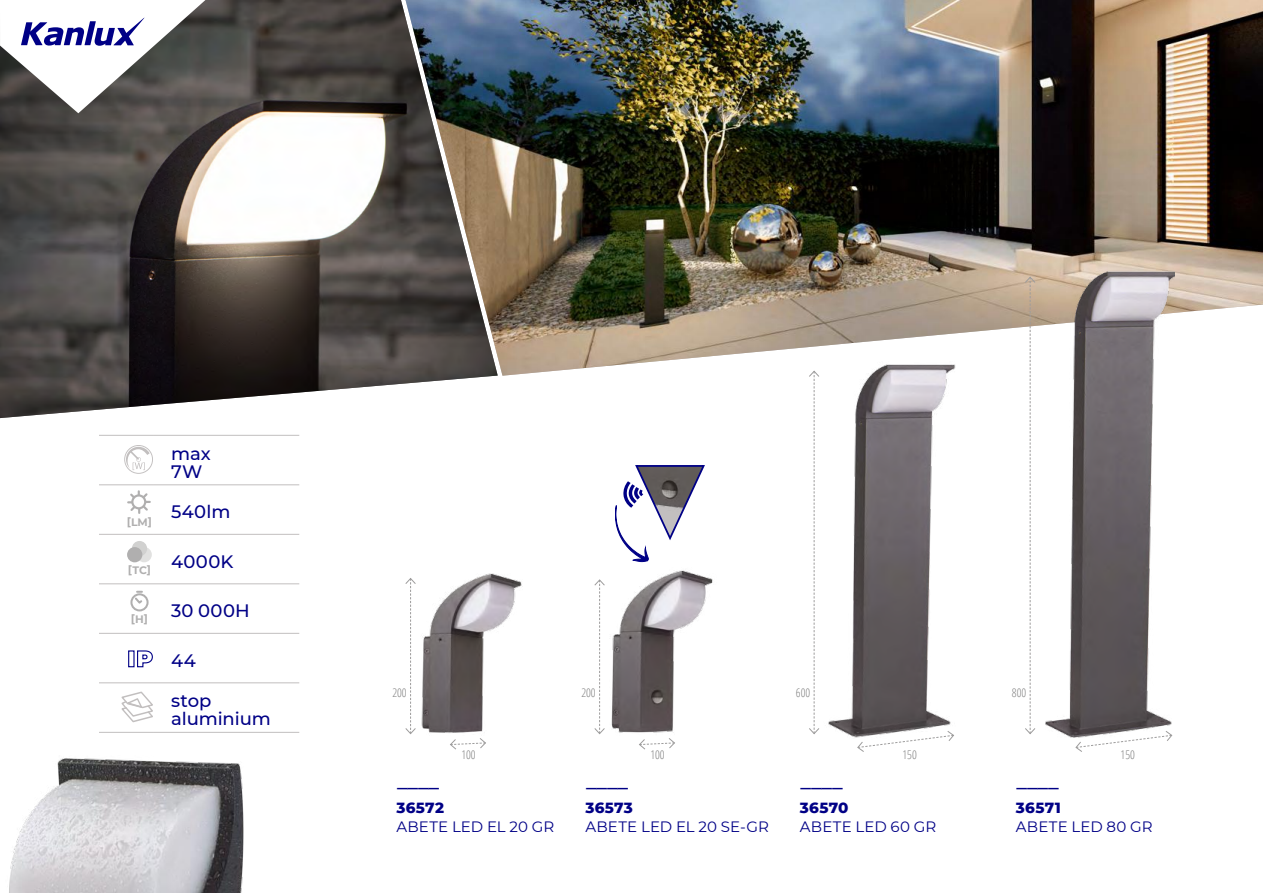
<style>
.page{position:relative;width:1263px;height:893px;background:#fff}
.page>*{position:absolute;margin:0;border:0;box-sizing:border-box;transform-origin:0 0}
.t1{font:500 18px/18px "Montserrat";letter-spacing:.01em;color:#000086}
.t2{font:15px "Montserrat";letter-spacing:.01em;color:#000086}
.t3{font:800 15px "Montserrat";letter-spacing:.015em;color:#000086}
.t4{font:700 15px "Montserrat";color:#000086}
.t5{font:300 condensed 12px "Open Sans";color:#808080}
.t6{font:700 10.8px "Montserrat";color:#9d9c9c}
</style>
<div class="page">
<img style="left:0;top:0;width:492px;height:418px">
<img style="left:405px;top:0;width:858px;height:376px">
<svg style="left:0;top:0;width:205px;height:113px"></svg>
<hr style="left:99px;top:435px;width:54px;height:1px;background:#c2bfbf">
<hr style="left:153px;top:435px;width:146px;height:1px;background:#c2bfbf">
<hr style="left:99px;top:485px;width:54px;height:1px;background:#c2bfbf">
<hr style="left:153px;top:485px;width:146px;height:1px;background:#c2bfbf">
<hr style="left:99px;top:534px;width:54px;height:1px;background:#c2bfbf">
<hr style="left:153px;top:534px;width:146px;height:1px;background:#c2bfbf">
<hr style="left:99px;top:584px;width:54px;height:1px;background:#c2bfbf">
<hr style="left:153px;top:584px;width:146px;height:1px;background:#c2bfbf">
<hr style="left:99px;top:633px;width:54px;height:1px;background:#c2bfbf">
<hr style="left:153px;top:633px;width:146px;height:1px;background:#c2bfbf">
<hr style="left:99px;top:683px;width:54px;height:1px;background:#c2bfbf">
<hr style="left:153px;top:683px;width:146px;height:1px;background:#c2bfbf">
<hr style="left:99px;top:732px;width:54px;height:1px;background:#c2bfbf">
<hr style="left:153px;top:732px;width:146px;height:1px;background:#c2bfbf">
<svg style="left:124px;top:445px;width:29px;height:29px"></svg>
<svg style="left:128px;top:491px;width:22px;height:22px"></svg>
<div style="left:137px;top:547px;width:15px;height:15px;background:#e1e1e0;border-radius:50%"></div>
<div style="left:132px;top:541px;width:15px;height:15px;background:#d1d1d0;border-radius:50%"></div>
<div style="left:127px;top:547px;width:15px;height:15px;background:#b0afaf;border-radius:50%"></div>
<svg style="left:130px;top:590px;width:19px;height:22px"></svg>
<div style="left:128px;top:650px;width:7px;height:17px;border:1px solid #000086"></div>
<svg style="left:137px;top:650px;width:16px;height:18px"></svg>
<svg style="left:121px;top:691px;width:32px;height:32px"></svg>
<img style="left:421px;top:573px;width:102px;height:160px">
<svg style="left:405px;top:578px;width:11px;height:157px"></svg>
<svg style="left:450px;top:738px;width:36px;height:12px"></svg>
<svg style="left:639px;top:738px;width:36px;height:12px"></svg>
<img style="left:611px;top:562px;width:102px;height:171px">
<svg style="left:594px;top:579px;width:11px;height:156px"></svg>
<img style="left:801px;top:308px;width:157px;height:430px">
<svg style="left:808px;top:370px;width:12px;height:365px"></svg>
<svg style="left:857px;top:730px;width:97px;height:22px"></svg>
<svg style="left:1075px;top:742px;width:47px;height:10px"></svg>
<img style="left:1017px;top:252px;width:157px;height:490px">
<svg style="left:1024px;top:276px;width:12px;height:459px"></svg>
<svg style="left:615px;top:465px;width:90px;height:97px"></svg>
<img style="left:9px;top:758px;width:235px;height:135px">
<p class="t1" style="left:171px;top:444px;width:41px">max<br>7W</p>
<p class="t1" style="left:127px;top:502px;width:105px"><sub>[LM]</sub> 540lm</p>
<p class="t1" style="left:128px;top:552px;width:107px"><sub>[TC]</sub> 4000K</p>
<p class="t6" style="left:131px;top:612px;width:19px">[H]</p>
<p class="t1" style="left:171px;top:601px;width:80px">30 000H</p>
<p class="t1" style="left:171px;top:651px;width:26px">44</p>
<p class="t1" style="left:171px;top:691px;width:101px">stop aluminium</p>
<p class="t5" style="left:392px;top:684px;width:16px">200</p>
<p class="t5" style="left:581px;top:684px;width:16px">200</p>
<p class="t5" style="left:796px;top:684px;width:16px">600</p>
<p class="t5" style="left:1012px;top:684px;width:16px">800</p>
<p class="t5" style="left:461px;top:746px;width:16px">100</p>
<p class="t5" style="left:650px;top:746px;width:16px">100</p>
<p class="t5" style="left:902px;top:746px;width:16px">150</p>
<p class="t5" style="left:1120px;top:746px;width:16px">150</p>
<p class="t4" style="left:396px;top:778px;width:47px">̶̶̶̶</p>
<p class="t3" style="left:396px;top:797px;width:49px">36572</p>
<p class="t2" style="left:396px;top:817px;width:159px">ABETE LED EL 20 GR</p>
<p class="t4" style="left:585px;top:778px;width:47px">̶̶̶̶</p>
<p class="t3" style="left:585px;top:797px;width:49px">36573</p>
<p class="t2" style="left:585px;top:817px;width:185px">ABETE LED EL 20 SE-GR</p>
<p class="t4" style="left:800px;top:778px;width:47px">̶̶̶̶</p>
<p class="t3" style="left:800px;top:797px;width:50px">36570</p>
<p class="t2" style="left:800px;top:817px;width:138px">ABETE LED 60 GR</p>
<p class="t4" style="left:1016px;top:778px;width:47px">̶̶̶̶</p>
<p class="t3" style="left:1016px;top:797px;width:46px">36571</p>
<p class="t2" style="left:1016px;top:817px;width:138px">ABETE LED 80 GR</p>
</div>
